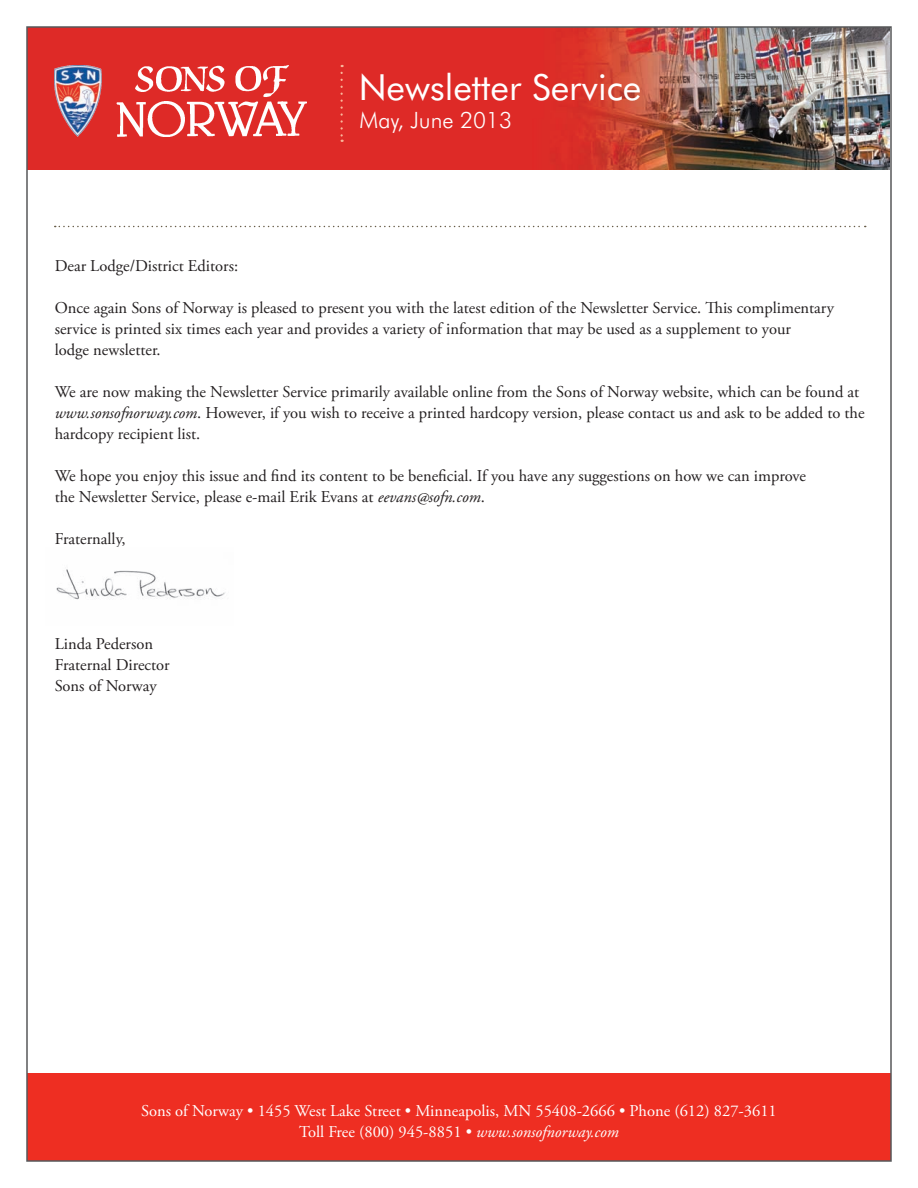
<style>
.page{position:relative;width:918px;height:1188px;background:#fff}
.page>*{position:absolute;margin:0;border:0;box-sizing:border-box;transform-origin:0 0}
.t1{font:36px "Futura BT";color:#fff}
.t2{font:300 22.5px "Futura BT";color:#fff}
.t3{font:16.5px/21px "Adobe Garamond Pro";color:#231f20}
.t4{font:16.5px/21px "Adobe Garamond Pro";color:#fff;text-align:center}
.s1{font-style:italic}
</style>
<div class="page">
<img style="left:29px;top:29px;width:860px;height:141px">
<div style="left:27px;top:1073px;width:864px;height:88px;background:#ee2e22"></div>
<img style="left:54px;top:111px;width:252px;height:25px">
<svg style="left:340px;top:111px;width:3px;height:31px"></svg>
<img style="left:29px;top:65px;width:860px;height:46px">
<svg style="left:55px;top:226px;width:811px;height:1px"></svg>
<img style="left:56px;top:569px;width:170px;height:31px">
<h1 class="t1" style="left:359px;top:65px;width:284px">Newsletter Service</h1>
<h2 class="t2" style="left:360px;top:107px;width:154px">May, June 2013</h2>
<p class="t3" style="left:55px;top:256px;width:185px">Dear Lodge/District Editors:</p>
<p class="t3" style="left:55px;top:298px;width:781px">Once again Sons of Norway is pleased to present you with the latest edition of the Newsletter Service. This complimentary service is printed six times each year and provides a variety of information that may be used as a supplement to your<br>lodge newsletter.</p>
<p class="t3" style="left:55px;top:382px;width:811px">We are now making the Newsletter Service primarily available online from the Sons of Norway website, which can be found at <span class="s1">www.sonsofnorway.com</span>. However, if you wish to receive a printed hardcopy version, please contact us and ask to be added to the hardcopy recipient list.</p>
<p class="t3" style="left:55px;top:466px;width:753px">We hope you enjoy this issue and find its content to be beneficial. If you have any suggestions on how we can improve the Newsletter Service, please e-mail Erik Evans at <span class="s1">eevans@sofn.com</span>.</p>
<p class="t3" style="left:55px;top:529px;width:72px">Fraternally,</p>
<p class="t3" style="left:55px;top:634px;width:116px">Linda Pederson<br>Fraternal Director<br>Sons of Norway</p>
<p class="t4" style="left:141px;top:1101px;width:637px">Sons of Norway • 1455 West Lake Street • Minneapolis, MN 55408-2666 • Phone (612) 827-3611<br>Toll Free (800) 945-8851 • <span class="s1">www.sonsofnorway.com</span></p>
</div>
